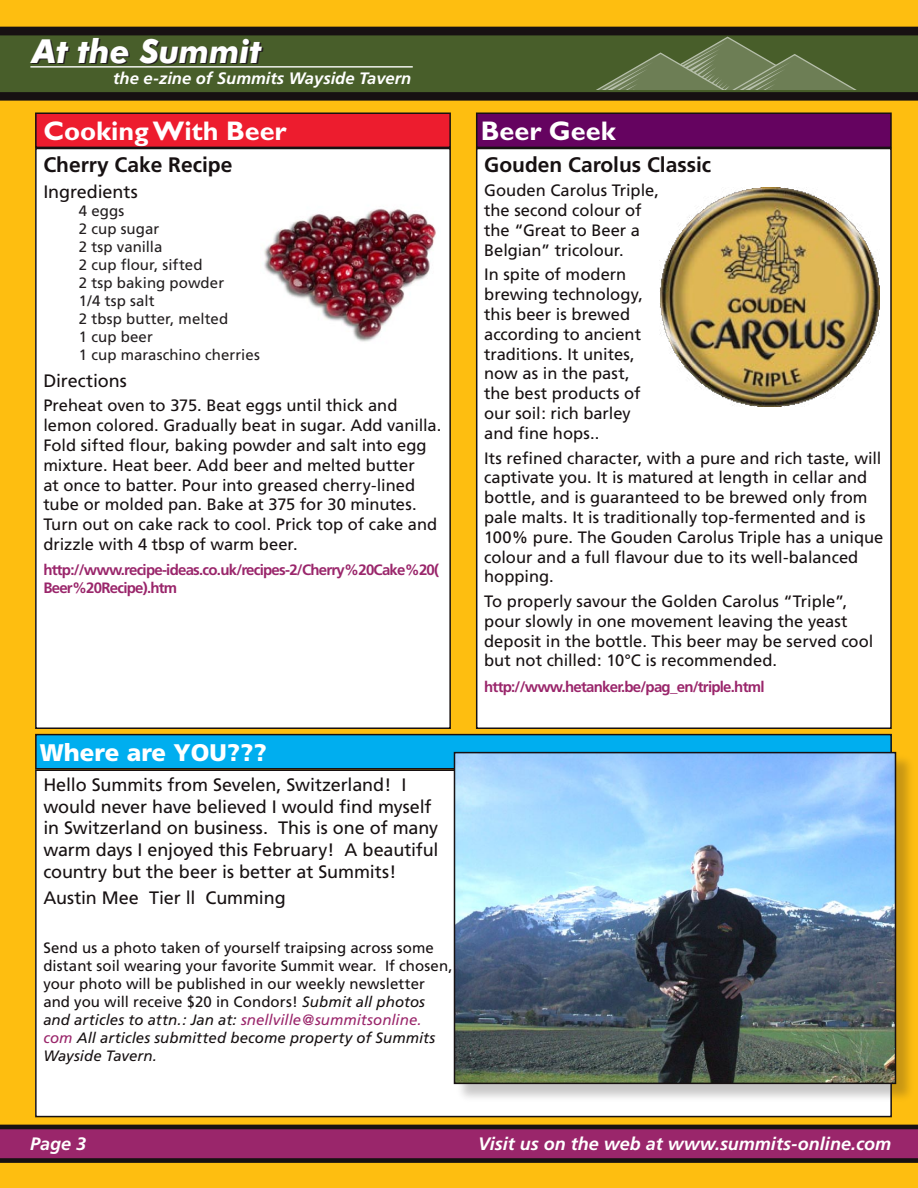
<style>
.page{position:relative;width:918px;height:1188px;background:#febe10}
.page>*{position:absolute;margin:0;border:0;box-sizing:border-box;transform-origin:0 0}
.t1{font:italic 700 33.15px "Futura BT";color:#fff}
.News_Box_Titles{font:700 27px "Gill Sans";color:#fff}
.News_Box_Titles-2{font:900 24px "Frutiger";color:#fff}
.Heads_in_Shorts{font:700 21px "Frutiger";color:#171112}
.Feature{font:18px/21.6px "Frutiger";letter-spacing:-.005em;color:#171112}
.Footer_Type{font:italic 700 18px "Frutiger";color:#fff}
.Feature-2{font:16.5px/19.8px "Frutiger";color:#171112}
.t2{font:italic 700 16.5px "Frutiger";color:#fff}
.Feature-3{font:15px/18px "Frutiger";letter-spacing:.005em;color:#171112}
.urls{font:700 15px/18px "Frutiger";letter-spacing:-.05em;color:#9a266b}
.feature_-_recipe_-_ingred_list{font:15px "Frutiger";letter-spacing:.005em;color:#231f20}
.s1{font-style:italic}
.s2{font-style:italic;color:#9a266b}
</style>
<div class="page">
<svg style="left:0;top:1125px;width:918px;height:38px;background:#7b2155"></svg>
<svg style="left:0;top:27px;width:918px;height:74px;background:#1d1511"></svg>
<svg style="left:0;top:34px;width:918px;height:60px;background:#435728"></svg>
<hr style="left:30px;top:66px;width:383px;height:2px;background:#fff">
<svg style="left:567px;top:36px;width:324px;height:54px;background:#5b6e40"></svg>
<div style="left:477px;top:149px;width:414px;height:579px;background:#fff"></div>
<div style="left:476px;top:148px;width:416px;height:581px;border:2px solid #171112"></div>
<div style="left:477px;top:113px;width:414px;height:34px;background:#650360"></div>
<div style="left:476px;top:112px;width:416px;height:36px;border:2px solid #171112"></div>
<div style="left:36px;top:149px;width:414px;height:579px;background:#fff"></div>
<div style="left:35px;top:148px;width:416px;height:581px;border:2px solid #171112"></div>
<div style="left:36px;top:113px;width:414px;height:34px;background:#ed1c2e"></div>
<div style="left:35px;top:112px;width:416px;height:36px;border:2px solid #171112"></div>
<img style="left:659px;top:187px;width:221px;height:220px">
<img style="left:264px;top:208px;width:172px;height:134px">
<div style="left:36px;top:770px;width:855px;height:347px;background:#fff"></div>
<div style="left:36px;top:735px;width:855px;height:34px;background:#00aeef"></div>
<div style="left:35px;top:734px;width:857px;height:35px;border:2px solid #171112"></div>
<div style="left:454px;top:753px;width:463px;height:352px;background:#231f20;opacity:.25"></div>
<img style="left:457px;top:755px;width:436px;height:326px">
<div style="left:454px;top:752px;width:442px;height:332px;border:2px solid #171112"></div>
<p class="t1" style="left:32px;top:31px;width:231px">At the Summit</p>
<p class="t2" style="left:113px;top:68px;width:300px">the e-zine of Summits Wayside Tavern</p>
<p class="News_Box_Titles" style="left:43px;top:115px;width:245px">Cooking With Beer</p>
<p class="Heads_in_Shorts" style="left:43px;top:152px;width:191px">Cherry Cake Recipe</p>
<p class="Feature" style="left:43px;top:181px;width:96px">Ingredients</p>
<p class="feature_-_recipe_-_ingred_list" style="left:79px;top:202px;width:47px">4 eggs</p>
<p class="feature_-_recipe_-_ingred_list" style="left:79px;top:220px;width:82px">2 cup sugar</p>
<p class="feature_-_recipe_-_ingred_list" style="left:79px;top:238px;width:85px">2 tsp vanilla</p>
<p class="feature_-_recipe_-_ingred_list" style="left:79px;top:256px;width:125px">2 cup flour, sifted</p>
<p class="feature_-_recipe_-_ingred_list" style="left:79px;top:274px;width:147px">2 tsp baking powder</p>
<p class="feature_-_recipe_-_ingred_list" style="left:79px;top:292px;width:77px">1/4 tsp salt</p>
<p class="feature_-_recipe_-_ingred_list" style="left:79px;top:310px;width:151px">2 tbsp butter, melted</p>
<p class="feature_-_recipe_-_ingred_list" style="left:79px;top:328px;width:75px">1 cup beer</p>
<p class="feature_-_recipe_-_ingred_list" style="left:79px;top:346px;width:182px">1 cup maraschino cherries</p>
<p class="Feature" style="left:43px;top:370px;width:85px">Directions</p>
<p class="Feature-2" style="left:43px;top:396px;width:400px">Preheat oven to 375. Beat eggs until thick and lemon colored. Gradually beat in sugar. Add vanilla.<br>Fold sifted flour, baking powder and salt into egg mixture. Heat beer. Add beer and melted butter<br>at once to batter. Pour into greased cherry-lined tube or molded pan. Bake at 375 for 30 minutes.<br>Turn out on cake rack to cool. Prick top of cake and drizzle with 4 tbsp of warm beer.</p>
<p class="urls" style="left:43px;top:561px;width:397px">http://www.recipe-ideas.co.uk/recipes-2/Cherry%20Cake%20(<br>Beer%20Recipe).htm</p>
<p class="News_Box_Titles-2" style="left:40px;top:738px;width:229px">Where are YOU???</p>
<p class="Feature" style="left:43px;top:774px;width:397px">Hello Summits from Sevelen, Switzerland! I would never have believed I would find myself in Switzerland on business. This is one of many warm days I enjoyed this February! A beautiful country but the beer is better at Summits!</p>
<p class="Feature" style="left:43px;top:887px;width:244px">Austin Mee Tier ll Cumming</p>
<p class="Feature-3" style="left:43px;top:939px;width:411px">Send us a photo taken of yourself traipsing across some distant soil wearing your favorite Summit wear. If chosen, your photo will be published in our weekly newsletter and you will receive $20 in Condors! <span class="s1">Submit all photos and articles to attn.: Jan at:</span> <span class="s2">snellville@summitsonline. com</span> <span class="s1">All articles submitted become property of Summits Wayside Tavern.</span></p>
<p class="News_Box_Titles" style="left:481px;top:115px;width:136px">Beer Geek</p>
<p class="Heads_in_Shorts" style="left:484px;top:152px;width:229px">Gouden Carolus Classic</p>
<p class="Feature-2" style="left:484px;top:181px;width:176px">Gouden Carolus Triple, the second colour of the “Great to Beer a<br>Belgian” tricolour.</p>
<p class="Feature-2" style="left:484px;top:265px;width:160px">In spite of modern brewing technology, this beer is brewed according to ancient traditions. It unites, now as in the past, the best products of our soil: rich barley and fine hops..</p>
<p class="Feature-2" style="left:484px;top:448px;width:401px">Its refined character, with a pure and rich taste, will captivate you. It is matured at length in cellar and bottle, and is guaranteed to be brewed only from pale malts. It is traditionally top-fermented and is 100% pure. The Gouden Carolus Triple has a unique colour and a full flavour due to its well-balanced hopping.</p>
<p class="Feature-2" style="left:484px;top:591px;width:391px">To properly savour the Golden Carolus “Triple”, pour slowly in one movement leaving the yeast deposit in the bottle. This beer may be served cool but not chilled: 10°C is recommended.</p>
<p class="urls" style="left:484px;top:678px;width:282px">http://www.hetanker.be/pag_en/triple.html</p>
<p class="Footer_Type" style="left:30px;top:1133px;width:58px">Page 3</p>
<p class="Footer_Type" style="left:478px;top:1134px;width:414px">Visit us on the web at www.summits-online.com</p>
</div>
